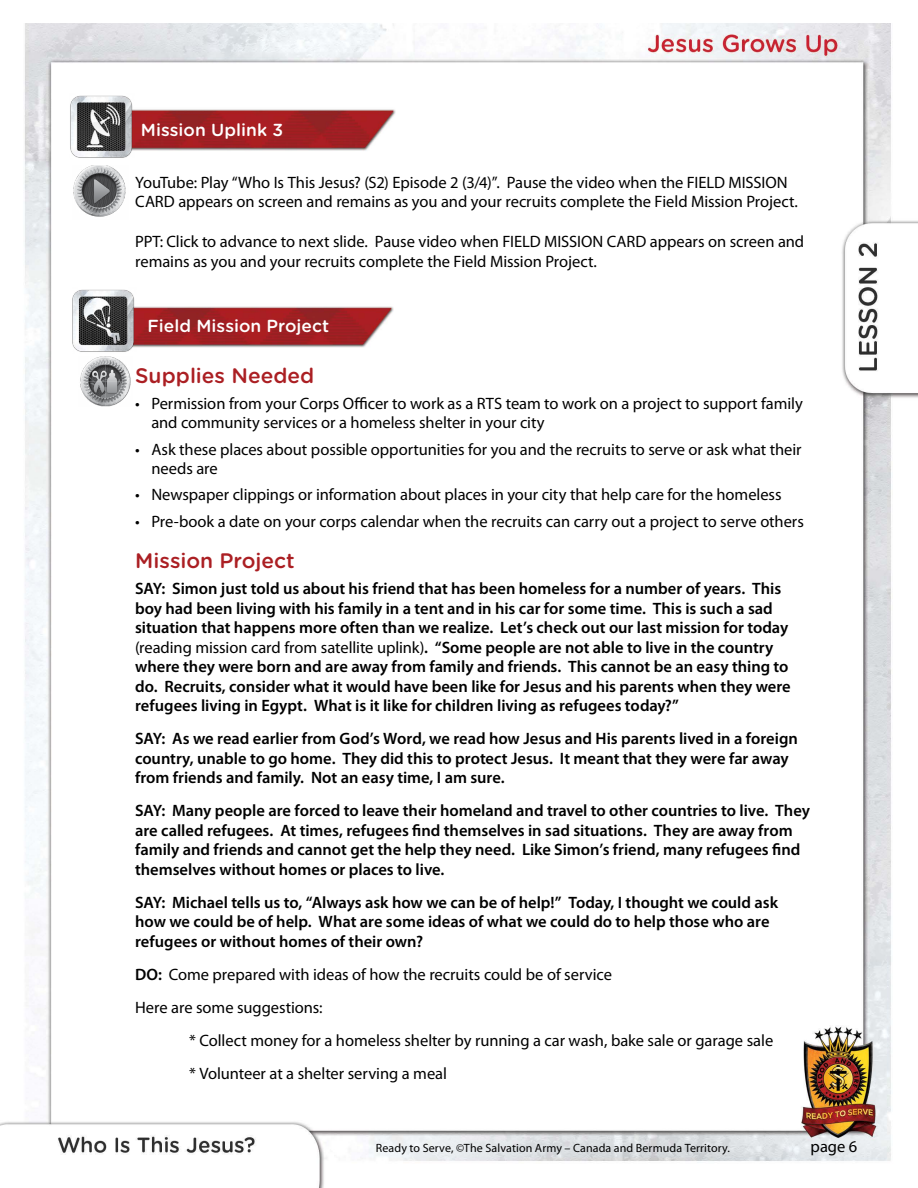
<style>
.page{position:relative;width:918px;height:1188px;background:#fff}
.page>*{position:absolute;margin:0;border:0;box-sizing:border-box;transform-origin:0 0}
.t1{font:500 21px "Gotham Rounded";color:#ab1f23}
.t2{font:500 17.4px "Gotham Rounded";color:#fff}
.t3{font:600 16.5px/19.5px "Myriad Pro";color:#000}
.t4{font:16.5px/19.5px "Myriad Pro";letter-spacing:-.005em;color:#000}
.t5{font:12px "Myriad Pro";letter-spacing:.01em;color:#000}
.s1{font-weight:400}
.s2{font-weight:600}
</style>
<div class="page">
<img style="left:0;top:23px;width:918px;height:1165px">
<img style="left:135px;top:106px;width:261px;height:46px">
<img style="left:70px;top:94px;width:65px;height:66px">
<img style="left:73px;top:165px;width:56px;height:55px">
<img style="left:137px;top:303px;width:257px;height:45px">
<img style="left:72px;top:288px;width:65px;height:66px">
<img style="left:78px;top:357px;width:55px;height:50px">
<p class="t2" style="left:141px;top:117px;width:144px">Mission Uplink 3</p>
<p class="t4" style="left:135px;top:172px;width:664px">YouTube: Play “Who Is This Jesus? (S2) Episode 2 (3/4)”. Pause the video when the FIELD MISSION<br>CARD appears on screen and remains as you and your recruits complete the Field Mission Project.</p>
<p class="t4" style="left:135px;top:232px;width:671px">PPT: Click to advance to next slide. Pause video when FIELD MISSION CARD appears on screen and remains as you and your recruits complete the Field Mission Project.</p>
<p class="t2" style="left:148px;top:313px;width:183px">Field Mission Project</p>
<p class="t1" style="left:135px;top:360px;width:181px">Supplies Needed</p>
<p class="t4" style="left:151px;top:393px;width:653px;text-indent:-16px">• Permission from your Corps Officer to work as a RTS team to work on a project to support family and community services or a homeless shelter in your city</p>
<p class="t4" style="left:151px;top:439px;width:652px;text-indent:-16px">• Ask these places about possible opportunities for you and the recruits to serve or ask what their needs are</p>
<p class="t4" style="left:135px;top:485px;width:648px">• Newspaper clippings or information about places in your city that help care for the homeless</p>
<p class="t4" style="left:135px;top:511px;width:670px">• Pre-book a date on your corps calendar when the recruits can carry out a project to serve others</p>
<p class="t1" style="left:135px;top:545px;width:161px">Mission Project</p>
<p class="t3" style="left:135px;top:578px;width:657px">SAY: Simon just told us about his friend that has been homeless for a number of years. This boy had been living with his family in a tent and in his car for some time. This is such a sad situation that happens more often than we realize. Let’s check out our last mission for today <span class="s1">(reading mission card from satellite uplink)</span>. “Some people are not able to live in the country where they were born and are away from family and friends. This cannot be an easy thing to do. Recruits, consider what it would have been like for Jesus and his parents when they were refugees living in Egypt. What is it like for children living as refugees today?”</p>
<p class="t3" style="left:135px;top:728px;width:664px">SAY: As we read earlier from God’s Word, we read how Jesus and His parents lived in a foreign country, unable to go home. They did this to protect Jesus. It meant that they were far away from friends and family. Not an easy time, I am sure.</p>
<p class="t3" style="left:135px;top:800px;width:676px">SAY: Many people are forced to leave their homeland and travel to other countries to live. They are called refugees. At times, refugees find themselves in sad situations. They are away from family and friends and cannot get the help they need. Like Simon’s friend, many refugees find themselves without homes or places to live.</p>
<p class="t3" style="left:135px;top:892px;width:644px">SAY: Michael tells us to, “Always ask how we can be of help!” Today, I thought we could ask how we could be of help. What are some ideas of what we could do to help those who are refugees or without homes of their own?</p>
<p class="t4" style="left:135px;top:957px;width:478px;line-height:33px"><span class="s2">DO:</span> Come prepared with ideas of how the recruits could be of service<br>Here are some suggestions:</p>
<p class="t4" style="left:189px;top:1023px;width:586px;line-height:33px">* Collect money for a homeless shelter by running a car wash, bake sale or garage sale * Volunteer at a shelter serving a meal</p>
<p class="t5" style="left:376px;top:1141px;width:356px">Ready to Serve, ©The Salvation Army – Canada and Bermuda Territory.</p>
<p class="t4" style="left:811px;top:1136px;width:48px">page 6</p>
</div>
